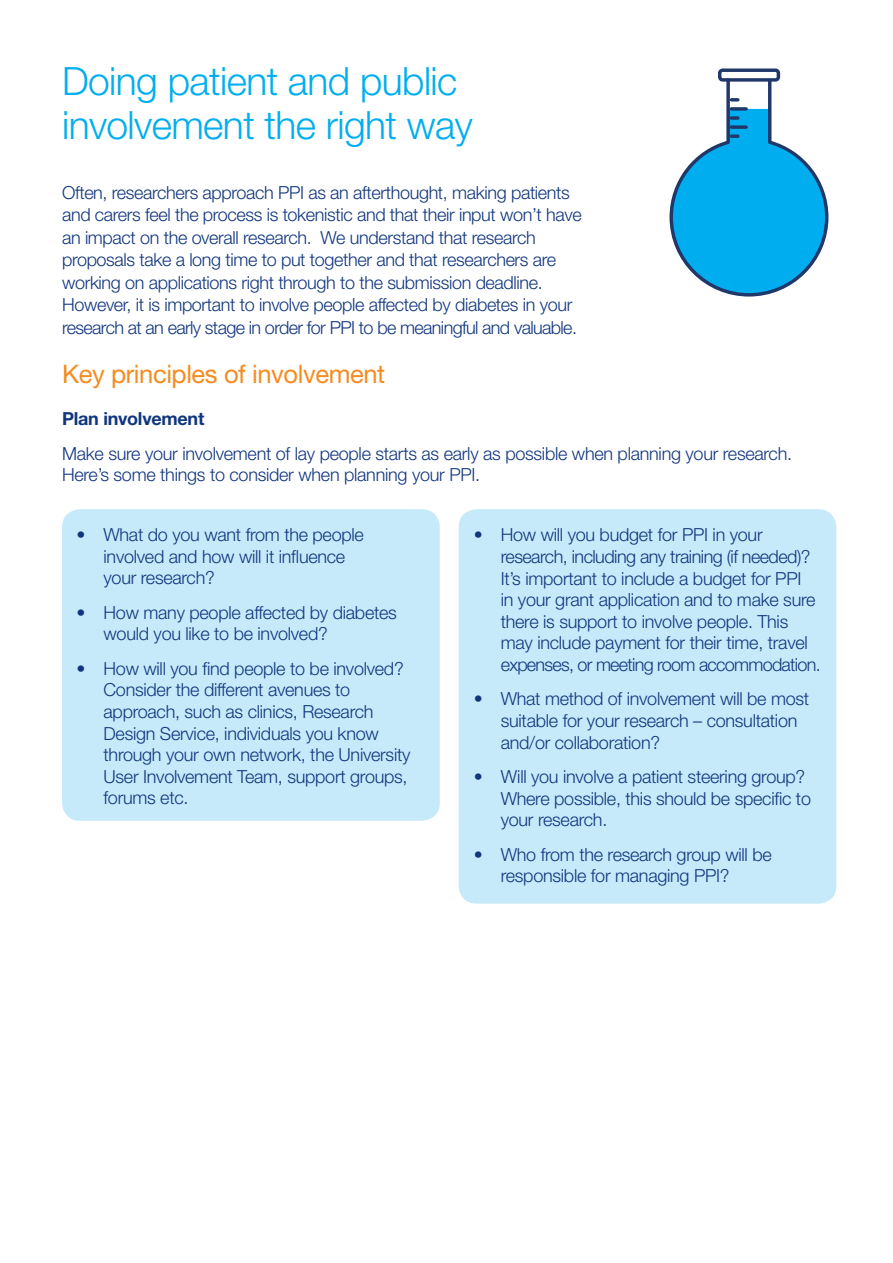
<style>
.page{position:relative;width:893px;height:1263px;background:#fff}
.page>*{position:absolute;margin:0;border:0;box-sizing:border-box;transform-origin:0 0}
.t1{font:300 39px "Helvetica Neue LT Std";letter-spacing:-.015em;color:#00aeef}
.t2{font:25.5px "Helvetica Neue LT Std";letter-spacing:-.015em;color:#f68b1f}
.t3{font:300 18px/21.6px "Helvetica Neue LT Std";letter-spacing:-.015em;color:#11367e}
.t4{font:700 18px "Helvetica Neue LT Std";letter-spacing:-.015em;color:#11367e}
</style>
<div class="page">
<div style="left:459px;top:509px;width:377px;height:395px;background:#c6eafa;border-radius:18px"></div>
<div style="left:62px;top:509px;width:378px;height:312px;background:#c6eafa;border-radius:18px"></div>
<div style="left:718px;top:68px;width:62px;height:14px;border:3px solid #20376a;border-radius:3px"></div>
<svg style="left:669px;top:77px;width:160px;height:220px"></svg>
<svg style="left:731px;top:107px;width:15px;height:4px"></svg>
<svg style="left:731px;top:125px;width:15px;height:4px"></svg>
<p class="t1" style="left:62px;top:57px;width:397px">Doing patient and public</p>
<p class="t1" style="left:62px;top:101px;width:412px">involvement the right way</p>
<p class="t3" style="left:62px;top:181px;width:521px;line-height:22.5px">Often, researchers approach PPI as an afterthought, making patients and carers feel the process is tokenistic and that their input won’t have an impact on the overall research. We understand that research</p>
<p class="t3" style="left:62px;top:248px;width:516px;line-height:22.5px">proposals take a long time to put together and that researchers are working on applications right through to the submission deadline.<br>However, it is important to involve people affected by diabetes in your research at an early stage in order for PPI to be meaningful and valuable.</p>
<p class="t2" style="left:62px;top:358px;width:325px">Key principles of involvement</p>
<p class="t4" style="left:62px;top:408px;width:144px">Plan involvement</p>
<p class="t3" style="left:62px;top:442px;width:731px">Make sure your involvement of lay people starts as early as possible when planning your research.<br>Here’s some things to consider when planning your PPI.</p>
<p class="t3" style="left:104px;top:524px;width:262px;text-indent:-27px">• What do you want from the people involved and how will it influence your research?</p>
<p class="t3" style="left:104px;top:601px;width:295px;text-indent:-27px">• How many people affected by diabetes would you like to be involved?</p>
<p class="t3" style="left:104px;top:657px;width:308px;text-indent:-27px">• How will you find people to be involved?<br>Consider the different avenues to approach, such as clinics, Research Design Service, individuals you know through your own network, the University User Involvement Team, support groups, forums etc.</p>
<p class="t3" style="left:501px;top:524px;width:321px;text-indent:-27px">• How will you budget for PPI in your research, including any training (if needed)?<br>It’s important to include a budget for PPI<br>in your grant application and to make sure there is support to involve people. This may include payment for their time, travel expenses, or meeting room accommodation.</p>
<p class="t3" style="left:501px;top:688px;width:310px;text-indent:-27px">• What method of involvement will be most suitable for your research – consultation and/or collaboration?</p>
<p class="t3" style="left:501px;top:765px;width:312px;text-indent:-27px">• Will you involve a patient steering group?<br>Where possible, this should be specific to your research.</p>
<p class="t3" style="left:501px;top:843px;width:272px;text-indent:-27px">• Who from the research group will be responsible for managing PPI?</p>
</div>
